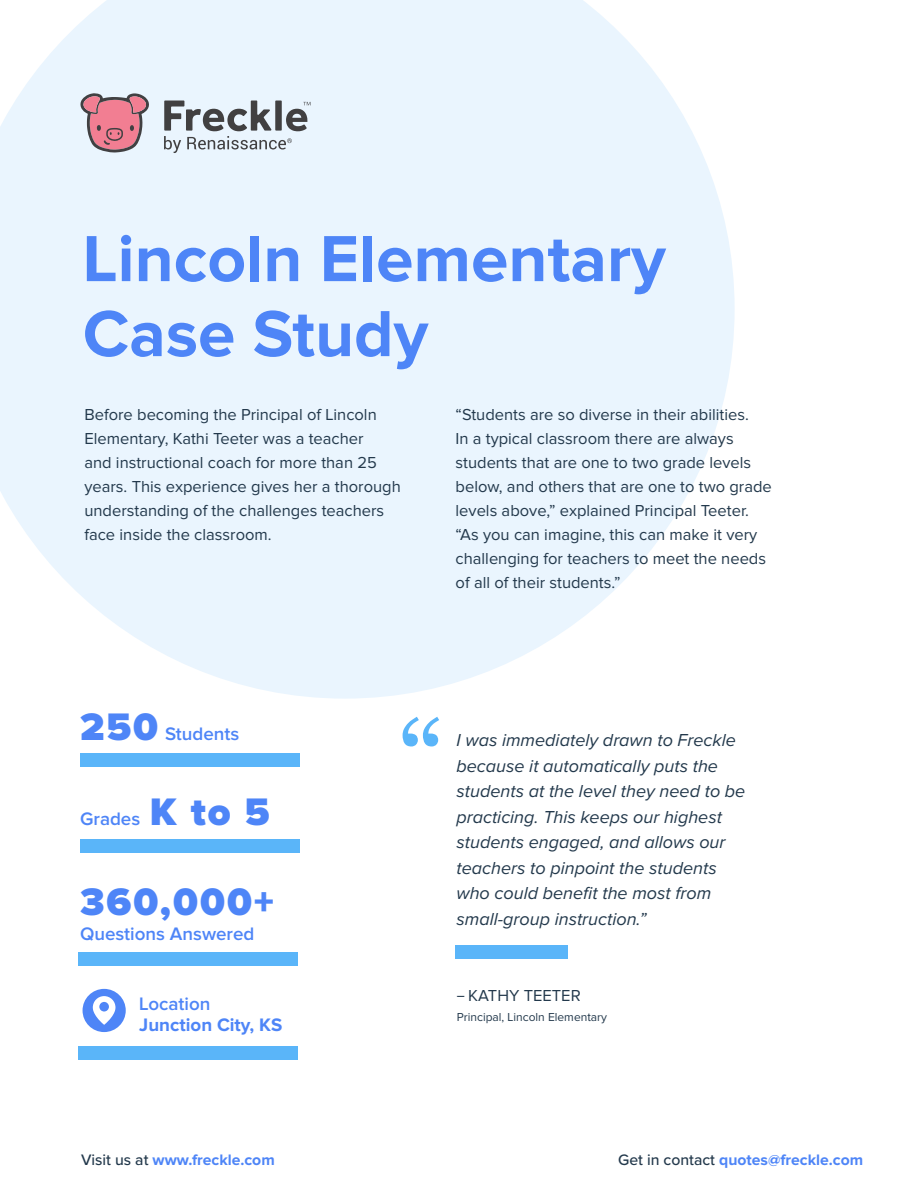
<style>
.page{position:relative;width:918px;height:1188px;background:#fff}
.page>*{position:absolute;margin:0;border:0;box-sizing:border-box;transform-origin:0 0}
.Subtitle_Header{font:112.5px "Georgia";color:#5ab5f9}
.t1{font:700 67.5px/75px "Proxima Nova";color:#4e85f7}
.Subtitle_Header-2{font:900 39.75px "Proxima Nova";letter-spacing:.05em;color:#4e85f7}
.Subtitle_Header-3{font:600 18.75px "Proxima Nova";color:#4e85f7}
.Subtitle_Header-4{font:700 18.75px "Proxima Nova";color:#4e85f7}
.t2{font:italic 18px/25.5px "Proxima Nova";color:#23394c}
.Section_Heading{font:16.5px/24px "Proxima Nova";color:#23394c}
.t3{font:700 15.75px "Proxima Nova";color:#4e85f7}
.Section_Heading-2{font:12px "Proxima Nova";color:#23394c}
.s1{font-weight:900;font-size:39.75px}
.s2{font-weight:500;font-size:13.5px}
.s3{font-weight:500;color:#23394c}
</style>
<div class="page">
<svg style="left:0;top:0;width:735px;height:699px;background:#edf6fe"></svg>
<div style="left:80px;top:753px;width:219px;height:14px;background:#5ab5f9"></div>
<div style="left:80px;top:839px;width:219px;height:13px;background:#5ab5f9"></div>
<div style="left:79px;top:952px;width:219px;height:14px;background:#5ab5f9"></div>
<div style="left:79px;top:1047px;width:219px;height:13px;background:#5ab5f9"></div>
<svg style="left:83px;top:989px;width:43px;height:43px"></svg>
<svg style="left:164px;top:101px;width:146px;height:52px;background:#b3bbc1"></svg>
<svg style="left:80px;top:93px;width:69px;height:60px;background:#cd929f"></svg>
<div style="left:455px;top:945px;width:113px;height:14px;background:#5ab5f9"></div>
<p class="t1" style="left:83px;top:224px;width:585px">Lincoln Elementary<br>Case Study</p>
<p class="Section_Heading" style="left:84px;top:403px;width:318px">Before becoming the Principal of Lincoln Elementary, Kathi Teeter was a teacher<br>and instructional coach for more than 25 years. This experience gives her a thorough understanding of the challenges teachers face inside the classroom.</p>
<p class="Section_Heading" style="left:456px;top:403px;width:318px">“Students are so diverse in their abilities.<br>In a typical classroom there are always students that are one to two grade levels below, and others that are one to two grade levels above,” explained Principal Teeter. “As you can imagine, this can make it very challenging for teachers to meet the needs of all of their students.”</p>
<p class="Subtitle_Header-3" style="left:80px;top:725px;width:161px"><span class="s1">250</span> Students</p>
<p class="Subtitle_Header-3" style="left:80px;top:810px;width:191px">Grades <span class="s1">K to 5</span></p>
<p class="Subtitle_Header-2" style="left:80px;top:872px;width:196px">360,000+</p>
<p class="Subtitle_Header-3" style="left:80px;top:925px;width:176px">Questions Answered</p>
<p class="Subtitle_Header-3" style="left:139px;top:996px;width:73px">Location</p>
<p class="Subtitle_Header-4" style="left:139px;top:1017px;width:145px">Junction City, KS</p>
<p class="Subtitle_Header" style="left:398px;top:680px;width:48px">“</p>
<p class="t2" style="left:457px;top:727px;width:290px">I was immediately drawn to Freckle because it automatically puts the students at the level they need to be practicing. This keeps our highest students engaged, and allows our teachers to pinpoint the students who could benefit the most from small-group instruction.”</p>
<p class="Section_Heading" style="left:457px;top:984px;width:125px"><span class="s2">–</span> KATHY TEETER</p>
<p class="Section_Heading-2" style="left:457px;top:1011px;width:152px">Principal, Lincoln Elementary</p>
<p class="t3" style="left:81px;top:1152px;width:195px"><span class="s3">Visit us at</span> www.freckle.com</p>
<p class="t3" style="left:618px;top:1152px;width:247px"><span class="s3">Get in contact</span> quotes@freckle.com</p>
</div>
